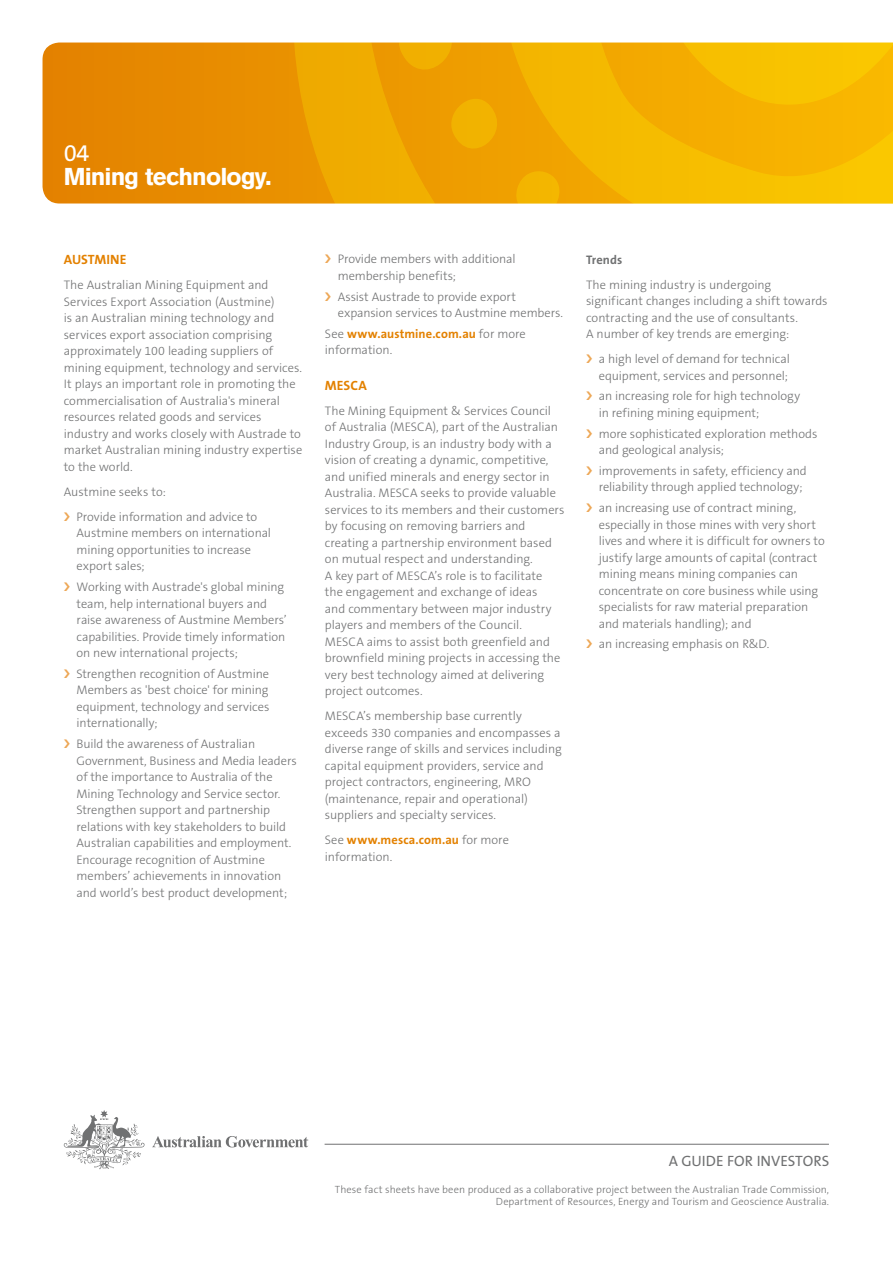
<style>
.page{position:relative;width:893px;height:1263px;background:#fff}
.page>*{position:absolute;margin:0;border:0;box-sizing:border-box;transform-origin:0 0}
.t1{font:900 24px/24px "Akzidenz Grotesk";letter-spacing:-.035em;color:#fff}
.t2{font:15px "The Sans B5 Plain";color:#707172}
.t3{font:700 13.5px "The Sans B7";letter-spacing:.005em;color:#e38100}
.t4{font:300 12.45px/16.5px "The Sans B3";letter-spacing:-.005em;color:#707172}
.t5{font:300 10.5px/12px "The Sans B3";letter-spacing:.005em;color:#707172;text-align:right}
.s1{font-family:"The Sans B5 Plain";font-weight:400}
.s2{font-family:"The Sans B7";font-weight:700;color:#e38100}
.s3{font-family:"The Sans B7";font-weight:700}
</style>
<div class="page">
<div style="left:43px;top:43px;width:201px;height:161px;background:#e68800"></div>
<svg style="left:244px;top:43px;width:649px;height:161px;background:#f2ad00"></svg>
<hr style="left:325px;top:1144px;width:504px;height:1px;background:#707172">
<svg style="left:152px;top:1136px;width:156px;height:11px"></svg>
<svg style="left:64px;top:1110px;width:81px;height:59px"></svg>
<p class="t1" style="left:64px;top:140px;width:210px"><span class="s1">04<br></span>Mining technology.</p>
<h2 class="t3" style="left:64px;top:253px;width:64px">AUSTMINE</h2>
<p class="t4" style="left:64px;top:277px;width:240px">The Australian Mining Equipment and Services Export Association (Austmine)<br>is an Australian mining technology and services export association comprising approximately 100 leading suppliers of mining equipment, technology and services.<br>It plays an important role in promoting the commercialisation of Australia's mineral resources related goods and services industry and works closely with Austrade to market Australian mining industry expertise to the world.</p>
<p class="t4" style="left:77px;top:480px;width:182px;line-height:25px;text-indent:-13px">Austmine seeks to:<br>Provide information and advice to</p>
<p class="t4" style="left:77px;top:525px;width:196px">Austmine members on international mining opportunities to increase export sales;</p>
<p class="t4" style="left:77px;top:579px;width:212px">Working with Austrade's global mining team, help international buyers and raise awareness of Austmine Members’ capabilities. Provide timely information on new international projects;</p>
<p class="t4" style="left:77px;top:666px;width:194px;text-align:justify">Strengthen recognition of Austmine Members as 'best choice' for mining equipment, technology and services internationally;</p>
<p class="t4" style="left:77px;top:736px;width:222px">Build the awareness of Australian Government, Business and Media leaders of the importance to Australia of the Mining Technology and Service sector.<br>Strengthen support and partnership relations with key stakeholders to build Australian capabilities and employment.<br>Encourage recognition of Austmine members’ achievements in innovation and world’s best product development;</p>
<p class="t4" style="left:338px;top:251px;width:179px">Provide members with additional membership benefits;</p>
<p class="t4" style="left:338px;top:289px;width:227px">Assist Austrade to provide export expansion services to Austmine members.</p>
<p class="t4" style="left:325px;top:326px;width:202px">See <span class="s2">www.austmine.com.au</span> for more information.</p>
<h2 class="t3" style="left:325px;top:378px;width:43px">MESCA</h2>
<p class="t4" style="left:325px;top:403px;width:241px">The Mining Equipment &amp; Services Council of Australia (MESCA), part of the Australian Industry Group, is an industry body with a vision of creating a dynamic, competitive, and unified minerals and energy sector in Australia. MESCA seeks to provide valuable services to its members and their customers by focusing on removing barriers and creating a partnership environment based on mutual respect and understanding.<br>A key part of MESCA’s role is to facilitate<br>the engagement and exchange of ideas<br>and commentary between major industry players and members of the Council.<br>MESCA aims to assist both greenfield and brownfield mining projects in accessing the very best technology aimed at delivering project outcomes.</p>
<p class="t4" style="left:325px;top:708px;width:238px">MESCA’s membership base currently exceeds 330 companies and encompasses a diverse range of skills and services including capital equipment providers, service and project contractors, engineering, MRO (maintenance, repair and operational) suppliers and specialty services.</p>
<p class="t4" style="left:325px;top:832px;width:186px">See <span class="s2">www.mesca.com.au</span> for more information.</p>
<p class="t4" style="left:586px;top:247px;width:187px;line-height:25px"><span class="s3">Trends<br></span>The mining industry is undergoing</p>
<p class="t4" style="left:586px;top:293px;width:243px">significant changes including a shift towards contracting and the use of consultants.<br>A number of key trends are emerging:</p>
<p class="t4" style="left:599px;top:351px;width:193px">a high level of demand for technical equipment, services and personnel;</p>
<p class="t4" style="left:599px;top:388px;width:203px">an increasing role for high technology in refining mining equipment;</p>
<p class="t4" style="left:599px;top:426px;width:220px">more sophisticated exploration methods and geological analysis;</p>
<p class="t4" style="left:599px;top:463px;width:209px">improvements in safety, efficiency and reliability through applied technology;</p>
<p class="t4" style="left:599px;top:500px;width:227px">an increasing use of contract mining, especially in those mines with very short lives and where it is difficult for owners to justify large amounts of capital (contract mining means mining companies can concentrate on core business while using specialists for raw material preparation and materials handling); and</p>
<p class="t4" style="left:599px;top:636px;width:172px">an increasing emphasis on R&amp;D.</p>
<p class="t2" style="left:669px;top:1153px;width:162px">A GUIDE FOR INVESTORS</p>
<p class="t5" style="left:335px;top:1183px;width:496px">These fact sheets have been produced as a collaborative project between the Australian Trade Commission,<br>Department of Resources, Energy and Tourism and Geoscience Australia.</p>
</div>
